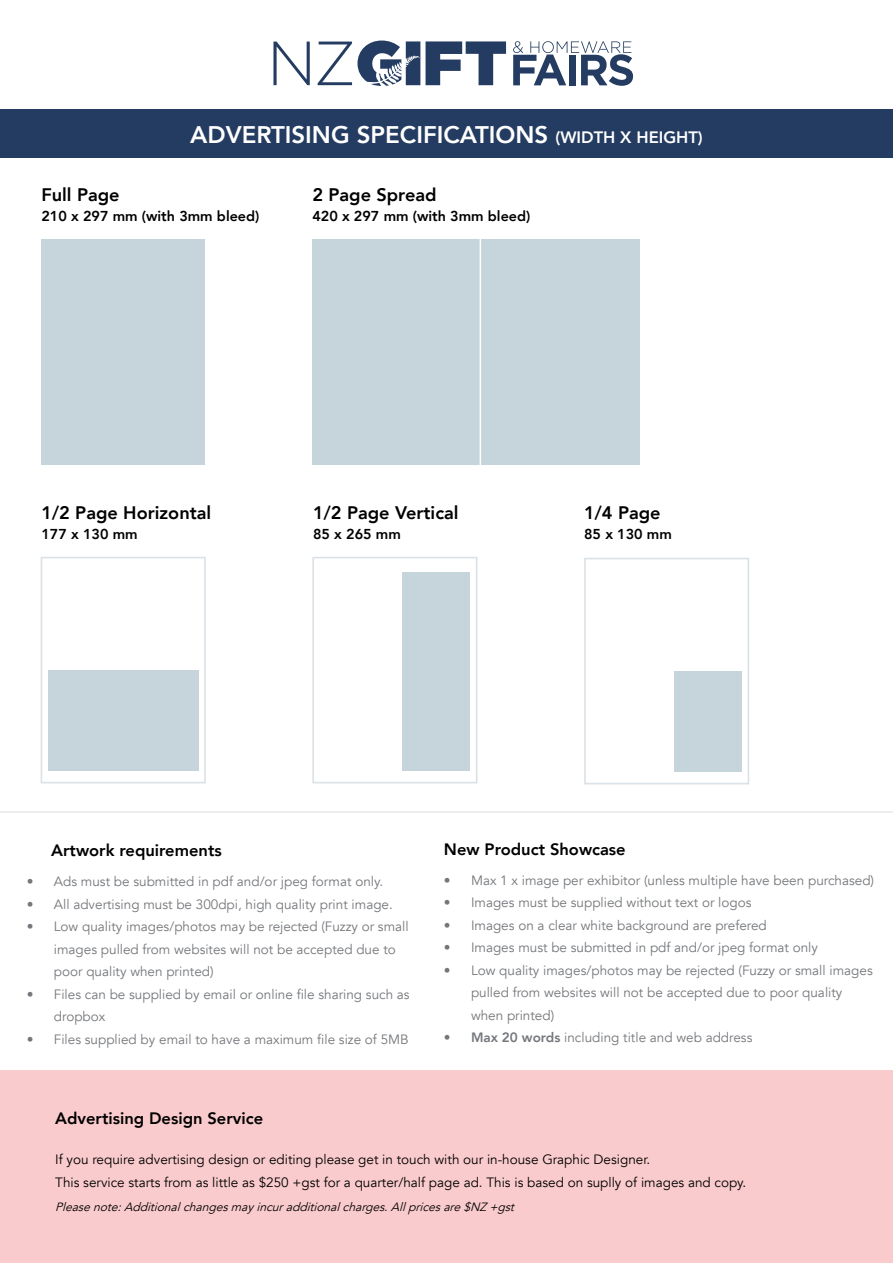
<style>
.page{position:relative;width:893px;height:1263px;background:#fff}
.page>*{position:absolute;margin:0;border:0;box-sizing:border-box;transform-origin:0 0}
.t1{font:800 24px "Avenir";color:#fff}
.t2{font:800 18.15px "Avenir";color:#000}
.t3{font:800 16.5px "Avenir";color:#000}
.t4{font:800 14.4px "Avenir";color:#000}
.t5{font:13.5px/22.5px "Avenir";color:#74777b}
.t6{font:13.5px/22.5px "Avenir";color:#000}
.t7{font:italic 12px "Avenir";color:#000}
.s1{font-size:16.5px}
.s2{font-weight:800}
</style>
<div class="page">
<div style="left:0;top:1071px;width:893px;height:192px;background:#facbcc"></div>
<div style="left:41px;top:239px;width:164px;height:225px;background:#c6d4db"></div>
<div style="left:312px;top:239px;width:164px;height:225px;background:#c6d4db"></div>
<div style="left:476px;top:239px;width:163px;height:225px;background:#c6d4db"></div>
<div style="left:41px;top:557px;width:165px;height:226px;border:2px solid #dbe2e7"></div>
<div style="left:48px;top:670px;width:150px;height:100px;background:#c6d4db"></div>
<div style="left:312px;top:557px;width:165px;height:226px;border:2px solid #dbe2e7"></div>
<div style="left:403px;top:572px;width:67px;height:198px;background:#c6d4db"></div>
<div style="left:584px;top:558px;width:165px;height:226px;border:2px solid #dbe2e7"></div>
<div style="left:674px;top:671px;width:68px;height:100px;background:#c6d4db"></div>
<hr style="left:0;top:811px;width:893px;height:2px;background:#e6e7e8">
<hr style="left:480px;top:235px;width:1px;height:249px;background:#fff">
<svg style="left:273px;top:42px;width:37px;height:43px"></svg>
<svg style="left:426px;top:41px;width:80px;height:44px"></svg>
<svg style="left:513px;top:41px;width:120px;height:45px"></svg>
<svg style="left:318px;top:41px;width:102px;height:45px"></svg>
<div style="left:0;top:109px;width:893px;height:49px;background:#243c62"></div>
<h1 class="t1" style="left:190px;top:116px;width:514px">ADVERTISING SPECIFICATIONS <span class="s1">(WIDTH X HEIGHT)</span></h1>
<h2 class="t2" style="left:41px;top:181px;width:80px">Full Page</h2>
<p class="t4" style="left:41px;top:205px;width:219px">210 x 297 mm (with 3mm bleed)</p>
<h2 class="t2" style="left:312px;top:181px;width:126px">2 Page Spread</h2>
<p class="t4" style="left:312px;top:205px;width:219px">420 x 297 mm (with 3mm bleed)</p>
<h2 class="t2" style="left:41px;top:498px;width:171px">1/2 Page Horizontal</h2>
<p class="t4" style="left:41px;top:523px;width:98px">177 x 130 mm</p>
<h2 class="t2" style="left:313px;top:498px;width:147px">1/2 Page Vertical</h2>
<p class="t4" style="left:313px;top:523px;width:89px">85 x 265 mm</p>
<h2 class="t2" style="left:584px;top:498px;width:78px">1/4 Page</h2>
<p class="t4" style="left:584px;top:523px;width:89px">85 x 130 mm</p>
<p class="t3" style="left:51px;top:838px;width:172px">Artwork requirements</p>
<p class="t5" style="left:27px;top:871px;width:358px">• Ads must be submitted in pdf and/or jpeg format only.</p>
<p class="t5" style="left:27px;top:893px;width:367px">• All advertising must be 300dpi, high quality print image.</p>
<p class="t5" style="left:54px;top:916px;width:356px;text-indent:-27px">• Low quality images/photos may be rejected (Fuzzy or small images pulled from websites will not be accepted due to poor quality when printed)</p>
<p class="t5" style="left:54px;top:983px;width:357px;text-indent:-27px">• Files can be supplied by email or online file sharing such as dropbox</p>
<p class="t5" style="left:27px;top:1028px;width:383px">• Files supplied by email to have a maximum file size of 5MB</p>
<p class="t3" style="left:444px;top:836px;width:183px">New Product Showcase</p>
<p class="t5" style="left:444px;top:869px;width:432px">• Max 1 x image per exhibitor (unless multiple have been purchased)</p>
<p class="t5" style="left:444px;top:892px;width:309px">• Images must be supplied without text or logos</p>
<p class="t5" style="left:444px;top:914px;width:324px">• Images on a clear white background are prefered</p>
<p class="t5" style="left:444px;top:937px;width:376px">• Images must be submitted in pdf and/or jpeg format only</p>
<p class="t5" style="left:471px;top:959px;width:403px;text-indent:-27px">• Low quality images/photos may be rejected (Fuzzy or small images pulled from websites will not be accepted due to poor quality when printed)</p>
<p class="t5" style="left:444px;top:1027px;width:310px"><span class="s2">• Max 20 words</span> including title and web address</p>
<p class="t3" style="left:55px;top:1105px;width:209px">Advertising Design Service</p>
<p class="t6" style="left:55px;top:1148px;width:692px">If you require advertising design or editing please get in touch with our in-house Graphic Designer.<br>This service starts from as little as $250 +gst for a quarter/half page ad. This is based on suplly of images and copy.</p>
<p class="t7" style="left:55px;top:1199px;width:464px">Pleasenote:Additionalchangesmayincuradditionalcharges.Allpricesare$NZ+gst</p>
</div>
